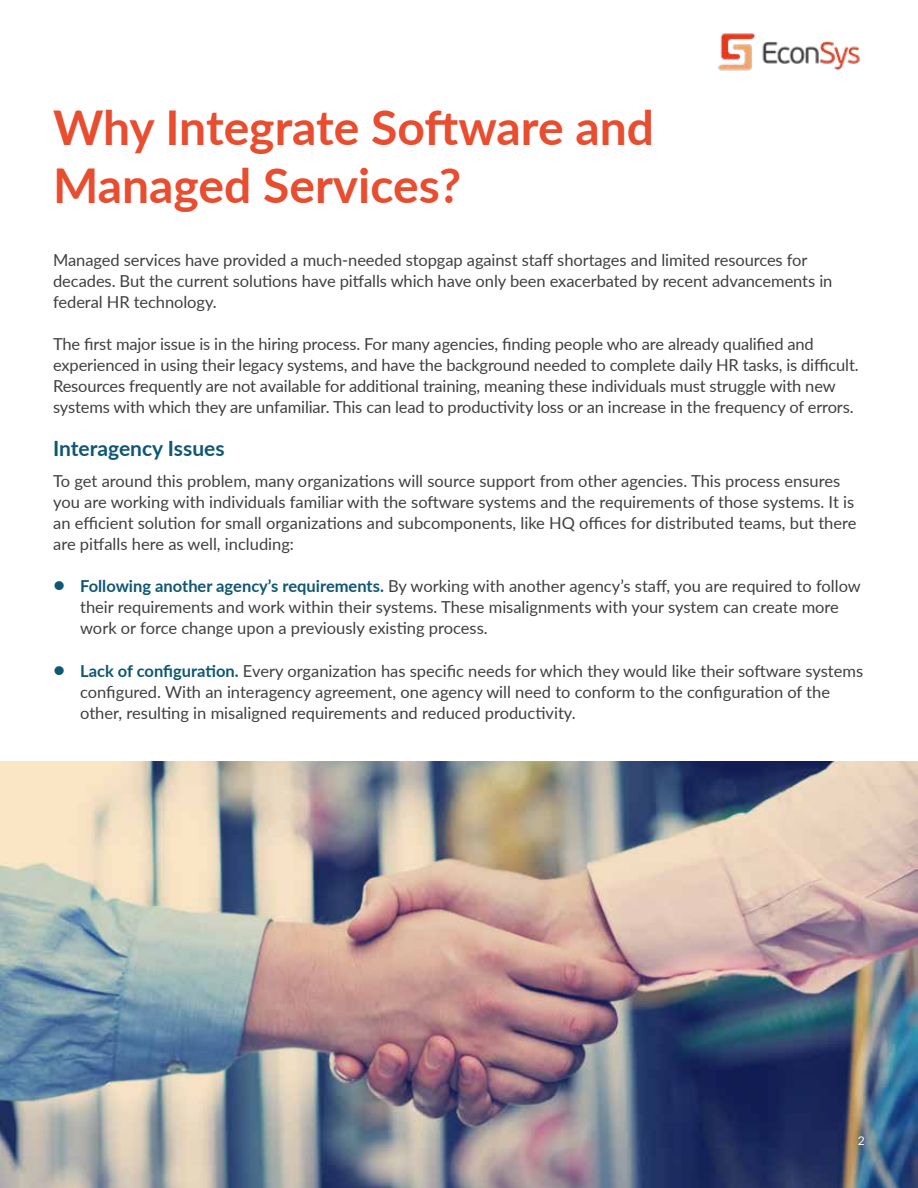
<style>
.page{position:relative;width:918px;height:1188px;background:#fff}
.page>*{position:absolute;margin:0;border:0;box-sizing:border-box;transform-origin:0 0}
.t1{font:700 48px/57.6px "Lato";color:#e84d30}
.t2{font:700 21px "Lato";color:#0f5773}
.t3{font:16.5px/21px "Lato";letter-spacing:-.005em;color:#404042}
.t4{font:12px "Lato";color:#fff}
.s1{font-weight:700;font-size:21px;color:#0f5773}
.s2{font-weight:700;color:#0f5773}
</style>
<div class="page">
<img style="left:718px;top:33px;width:142px;height:38px">
<img style="left:0;top:761px;width:918px;height:427px">
<h1 class="t1" style="left:53px;top:97px;width:602px">Why Integrate Software and<br>Managed Services?</h1>
<p class="t3" style="left:53px;top:249px;width:781px">Managed services have provided a much-needed stopgap against staff shortages and limited resources for decades. But the current solutions have pitfalls which have only been exacerbated by recent advancements in federal HR technology.</p>
<p class="t3" style="left:53px;top:333px;width:807px">The first major issue is in the hiring process. For many agencies, finding people who are already qualified and experienced in using their legacy systems, and have the background needed to complete daily HR tasks, is difficult.<br>Resources frequently are not available for additional training, meaning these individuals must struggle with new systems with which they are unfamiliar. This can lead to productivity loss or an increase in the frequency of errors.</p>
<h3 class="t2" style="left:53px;top:432px;width:173px">Interagency Issues</h3>
<p class="t3" style="left:53px;top:470px;width:805px">To get around this problem, many organizations will source support from other agencies. This process ensures you are working with individuals familiar with the software systems and the requirements of those systems. It is an efficient solution for small organizations and subcomponents, like HQ offices for distributed teams, but there are pitfalls here as well, including:</p>
<p class="t3" style="left:80px;top:575px;width:782px;text-indent:-27px"><span class="s1">•</span> <span class="s2">Following another agency’s requirements.</span> By working with another agency’s staff, you are required to follow their requirements and work within their systems. These misalignments with your system can create more work or force change upon a previously existing process.</p>
<p class="t3" style="left:80px;top:660px;width:785px;text-indent:-27px"><span class="s1">•</span> <span class="s2">Lack of configuration.</span> Every organization has specific needs for which they would like their software systems configured. With an interagency agreement, one agency will need to conform to the configuration of the other, resulting in misaligned requirements and reduced productivity.</p>
<p class="t4" style="left:858px;top:1133px;width:8px">2</p>
</div>
